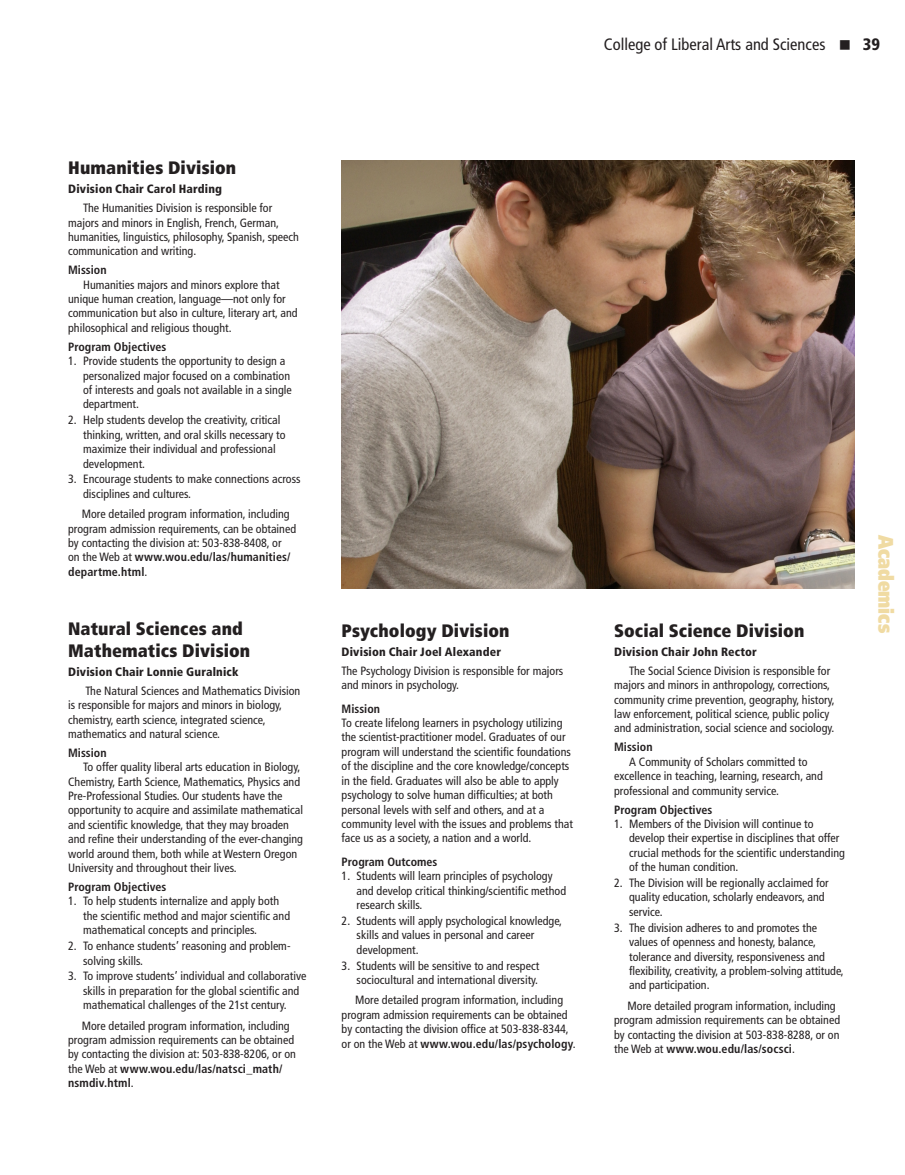
<style>
.page{position:relative;width:905px;height:1175px;background:#fff}
.page>*{position:absolute;margin:0;border:0;box-sizing:border-box;transform-origin:0 0}
.t1{font:900 21px "Frutiger LT";color:#f0dba3;scale:.8 1}
.t2{font:900 condensed 18px/21.6px "Frutiger LT";letter-spacing:.005em;color:#231f20}
.t3{font:condensed 16.5px "Frutiger LT";color:#231f20}
.t4{font:condensed 12px/14.4px "Frutiger LT";color:#231f20}
.t5{font:900 condensed 12px "Frutiger LT";letter-spacing:.015em;color:#231f20}
.t6{font:700 condensed 12px "Frutiger LT";color:#231f20}
.s1{font-weight:900}
.s2{font-weight:700}
</style>
<div class="page">
<img style="left:341px;top:160px;width:513px;height:428px">
<h3 class="t3" style="left:604px;top:35px;width:268px">College of Liberal Arts and Sciences ■ <span class="s1">39</span></h3>
<h2 class="t2" style="left:68px;top:157px;width:169px">Humanities Division</h2>
<p class="t5" style="left:68px;top:182px;width:155px">Division Chair Carol Harding</p>
<p class="t4" style="left:68px;top:201px;width:232px;text-indent:15px">The Humanities Division is responsible for majors and minors in English, French, German, humanities, linguistics, philosophy, Spanish, speech communication and writing.</p>
<p class="t6" style="left:68px;top:263px;width:40px">Mission</p>
<p class="t4" style="left:68px;top:277px;width:231px;text-indent:15px">Humanities majors and minors explore that unique human creation, language—not only for communication but also in culture, literary art, and philosophical and religious thought.</p>
<p class="t6" style="left:68px;top:339px;width:100px">Program Objectives</p>
<p class="t4" style="left:83px;top:354px;width:210px;text-indent:-15px">1. Provide students the opportunity to design a personalized major focused on a combination of interests and goals not available in a single department.</p>
<p class="t4" style="left:83px;top:413px;width:204px;text-indent:-15px">2. Help students develop the creativity, critical thinking, written, and oral skills necessary to maximize their individual and professional development.</p>
<p class="t4" style="left:83px;top:472px;width:219px;text-indent:-15px">3. Encourage students to make connections across disciplines and cultures.</p>
<p class="t4" style="left:68px;top:507px;width:229px;text-indent:14px">More detailed program information, including program admission requirements, can be obtained by contacting the division at: 503-838-8408, or<br>on the Web at <span class="s2">www.wou.edu/las/humanities/ departme.html</span>.</p>
<h2 class="t2" style="left:68px;top:618px;width:184px">Natural Sciences and<br>Mathematics Division</h2>
<p class="t5" style="left:68px;top:664px;width:172px">Division Chair Lonnie Guralnick</p>
<p class="t4" style="left:68px;top:683px;width:234px;text-indent:17px">The Natural Sciences and Mathematics Division is responsible for majors and minors in biology, chemistry, earth science, integrated science, mathematics and natural science.</p>
<p class="t6" style="left:68px;top:745px;width:40px">Mission</p>
<p class="t4" style="left:68px;top:760px;width:236px;text-indent:15px">To offer quality liberal arts education in Biology, Chemistry, Earth Science, Mathematics, Physics and Pre-Professional Studies. Our students have the opportunity to acquire and assimilate mathematical and scientific knowledge, that they may broaden and refine their understanding of the ever-changing world around them, both while at Western Oregon University and throughout their lives.</p>
<p class="t6" style="left:68px;top:879px;width:100px">Program Objectives</p>
<p class="t4" style="left:83px;top:894px;width:208px;text-indent:-15px">1. To help students internalize and apply both the scientific method and major scientific and mathematical concepts and principles.</p>
<p class="t4" style="left:83px;top:938px;width:209px;text-indent:-15px">2. To enhance students’ reasoning and problem&shy;solving skills.</p>
<p class="t4" style="left:83px;top:969px;width:225px;text-indent:-15px">3. To improve students’ individual and collaborative skills in preparation for the global scientific and mathematical challenges of the 21st century.</p>
<p class="t4" style="left:68px;top:1018px;width:229px;text-indent:14px">More detailed program information, including program admission requirements can be obtained by contacting the division at: 503-838-8206, or on the Web at <span class="s2">www.wou.edu/las/natsci_math/ nsmdiv.html</span>.</p>
<h2 class="t2" style="left:341px;top:620px;width:169px">Psychology Division</h2>
<p class="t5" style="left:341px;top:644px;width:161px">Division Chair Joel Alexander</p>
<p class="t4" style="left:341px;top:663px;width:223px">The Psychology Division is responsible for majors and minors in psychology.</p>
<p class="t6" style="left:341px;top:701px;width:40px">Mission</p>
<p class="t4" style="left:341px;top:716px;width:233px">To create lifelong learners in psychology utilizing the scientist-practitioner model. Graduates of our program will understand the scientific foundations of the discipline and the core knowledge/concepts in the field. Graduates will also be able to apply psychology to solve human difficulties; at both personal levels with self and others, and at a community level with the issues and problems that face us as a society, a nation and a world.</p>
<p class="t6" style="left:341px;top:854px;width:97px">Program Outcomes</p>
<p class="t4" style="left:356px;top:869px;width:211px;text-indent:-15px">1. Students will learn principles of psychology and develop critical thinking/scientific method research skills.</p>
<p class="t4" style="left:356px;top:913px;width:207px;text-indent:-15px">2. Students will apply psychological knowledge, skills and values in personal and career development.</p>
<p class="t4" style="left:341px;top:958px;width:199px;text-align:right">3. Students will be sensitive to and respect sociocultural and international diversity.</p>
<p class="t4" style="left:341px;top:993px;width:236px;text-indent:14px">More detailed program information, including program admission requirements can be obtained by contacting the division office at 503-838-8344, or on the Web at <span class="s2">www.wou.edu/las/psychology</span>.</p>
<h2 class="t2" style="left:614px;top:620px;width:192px">Social Science Division</h2>
<p class="t5" style="left:614px;top:644px;width:144px">Division Chair John Rector</p>
<p class="t4" style="left:614px;top:663px;width:222px;text-indent:15px">The Social Science Division is responsible for majors and minors in anthropology, corrections, community crime prevention, geography, history, law enforcement, political science, public policy and administration, social science and sociology.</p>
<p class="t6" style="left:614px;top:740px;width:40px">Mission</p>
<p class="t4" style="left:614px;top:754px;width:210px;text-indent:15px">A Community of Scholars committed to excellence in teaching, learning, research, and professional and community service.</p>
<p class="t6" style="left:614px;top:802px;width:100px">Program Objectives</p>
<p class="t4" style="left:629px;top:816px;width:217px;text-indent:-15px">1. Members of the Division will continue to develop their expertise in disciplines that offer crucial methods for the scientific understanding of the human condition.</p>
<p class="t4" style="left:629px;top:875px;width:201px;text-indent:-15px">2. The Division will be regionally acclaimed for quality education, scholarly endeavors, and service.</p>
<p class="t4" style="left:629px;top:920px;width:216px;text-indent:-15px">3. The division adheres to and promotes the values of openness and honesty, balance, tolerance and diversity, responsiveness and flexibility, creativity, a problem-solving attitude, and participation.</p>
<p class="t4" style="left:614px;top:998px;width:227px;text-indent:14px">More detailed program information, including program admission requirements can be obtained by contacting the division at 503-838-8288, or on the Web at <span class="s2">www.wou.edu/las/socsci</span>.</p>
<h1 class="t1" style="left:898px;top:534px;width:124px;rotate:90deg">Academics</h1>
</div>
